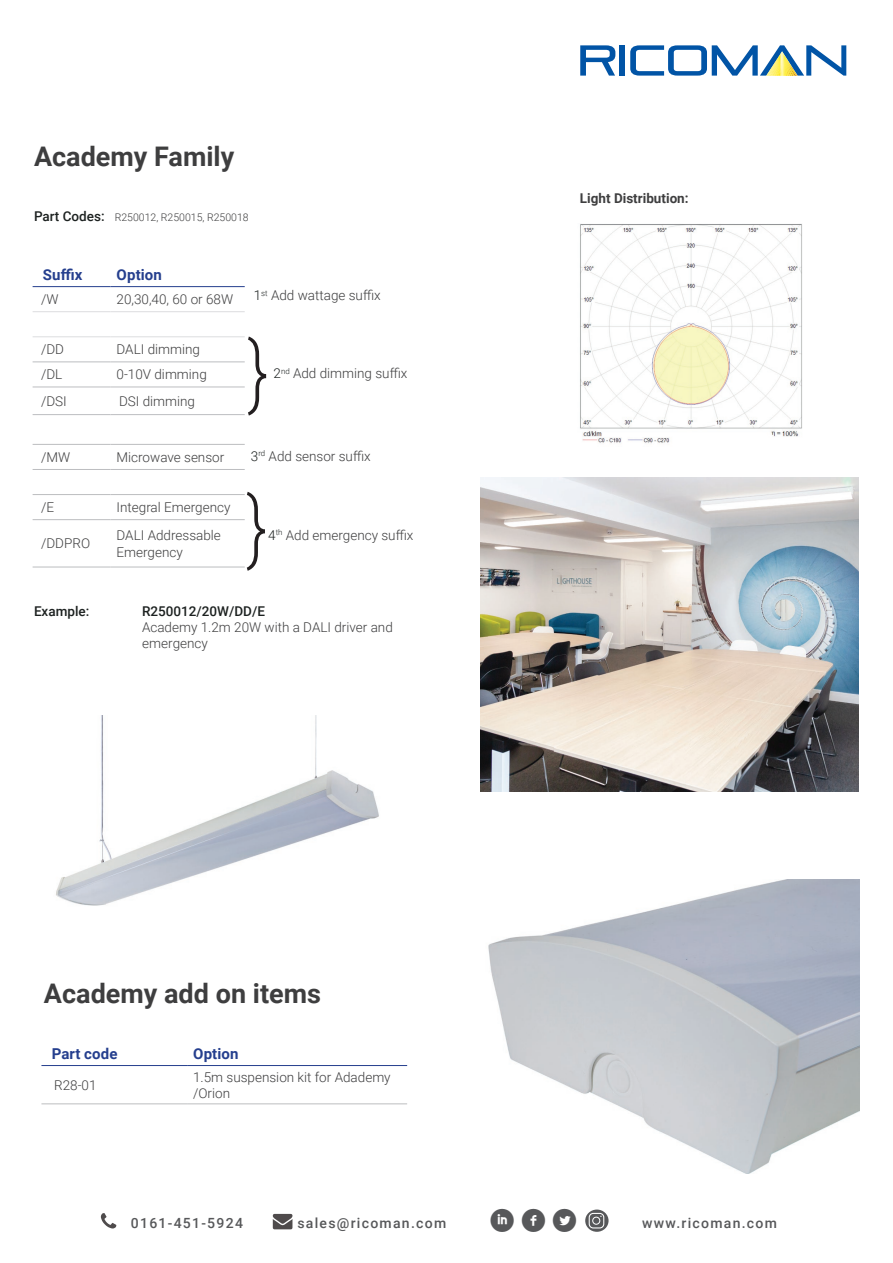
<style>
.page{position:relative;width:893px;height:1263px;background:#fff}
.page>*{position:absolute;margin:0;border:0;box-sizing:border-box;transform-origin:0 0}
.t1{font:300 80.85px "Roboto";color:#231f20;scale:.77 1}
.t2{font:32.85px "Socialico";color:#57585a}
.t3{font:700 27px "Roboto";color:#3e3e3f}
.t4{font:700 15px "Roboto";letter-spacing:.01em;color:#253f8e}
.t5{font:500 14.1px "Roboto";letter-spacing:.09em;color:#57585a}
.t6{font:300 13.5px/16.2px "Roboto";color:#3e3e3f}
.t7{font:500 13.5px "Roboto";color:#1c2120}
.t8{font:700 13.5px "Roboto";color:#3e3e3f}
.t9{font:300 10.5px "Roboto";color:#3e3e3f}
.s1{font-weight:500;font-size:13.5px;color:#1c2120}
.s2{color:#1c2120}
</style>
<div class="page">
<svg style="left:101px;top:1213px;width:16px;height:16px"></svg>
<svg style="left:272px;top:1213px;width:21px;height:16px"></svg>
<svg style="left:585px;top:1209px;width:24px;height:23px"></svg>
<div style="left:589px;top:1213px;width:15px;height:15px;border:1px solid #fff;border-radius:4px"></div>
<div style="left:592px;top:1216px;width:8px;height:9px;border:1px solid #fff;border-radius:50%"></div>
<img style="left:580px;top:224px;width:222px;height:219px">
<svg style="left:580px;top:45px;width:35px;height:31px"></svg>
<div style="left:620px;top:45px;width:5px;height:31px;background:#0154a6"></div>
<svg style="left:630px;top:45px;width:216px;height:31px"></svg>
<hr style="left:33px;top:362px;width:78px;height:1px;background:#bcbdc0">
<hr style="left:111px;top:362px;width:134px;height:1px;background:#bcbdc0">
<hr style="left:33px;top:387px;width:78px;height:1px;background:#bcbdc0">
<hr style="left:111px;top:387px;width:134px;height:1px;background:#bcbdc0">
<hr style="left:33px;top:414px;width:78px;height:1px;background:#bcbdc0">
<hr style="left:33px;top:444px;width:78px;height:1px;background:#bcbdc0">
<hr style="left:111px;top:414px;width:134px;height:1px;background:#bcbdc0">
<hr style="left:111px;top:444px;width:134px;height:1px;background:#bcbdc0">
<hr style="left:33px;top:469px;width:78px;height:1px;background:#bcbdc0">
<hr style="left:111px;top:469px;width:134px;height:1px;background:#bcbdc0">
<hr style="left:33px;top:494px;width:78px;height:1px;background:#bcbdc0">
<hr style="left:33px;top:519px;width:78px;height:1px;background:#bcbdc0">
<hr style="left:33px;top:567px;width:78px;height:1px;background:#bcbdc0">
<hr style="left:111px;top:494px;width:134px;height:1px;background:#bcbdc0">
<hr style="left:111px;top:519px;width:134px;height:1px;background:#bcbdc0">
<hr style="left:111px;top:567px;width:134px;height:1px;background:#bcbdc0">
<hr style="left:33px;top:286px;width:78px;height:1px;background:#253f8e">
<hr style="left:111px;top:286px;width:134px;height:1px;background:#253f8e">
<hr style="left:33px;top:311px;width:78px;height:1px;background:#dcdddf">
<hr style="left:111px;top:311px;width:134px;height:1px;background:#dcdddf">
<hr style="left:33px;top:336px;width:78px;height:1px;background:#dcdddf">
<hr style="left:111px;top:336px;width:134px;height:1px;background:#dcdddf">
<img style="left:488px;top:880px;width:371px;height:294px">
<hr style="left:41px;top:1103px;width:146px;height:1px;background:#bcbdc0">
<hr style="left:187px;top:1103px;width:220px;height:1px;background:#bcbdc0">
<hr style="left:41px;top:1065px;width:146px;height:1px;background:#253f8e">
<hr style="left:187px;top:1065px;width:220px;height:1px;background:#253f8e">
<img style="left:56px;top:715px;width:323px;height:191px">
<img style="left:480px;top:477px;width:379px;height:315px">
<h3 class="t3" style="left:34px;top:137px;width:202px">Academy Family</h3>
<p class="t9" style="left:34px;top:210px;width:216px"><span class="s1">Part Codes:</span> R250012, R250015, R250018</p>
<p class="t4" style="left:43px;top:264px;width:41px">Suffix</p>
<p class="t4" style="left:117px;top:264px;width:47px">Option</p>
<p class="t6" style="left:41px;top:291px;width:19px">/W</p>
<p class="t6" style="left:117px;top:291px;width:118px">20,30,40, 60 or 68W</p>
<p class="t6" style="left:41px;top:341px;width:25px">/DD</p>
<p class="t6" style="left:117px;top:341px;width:85px">DALI dimming</p>
<p class="t6" style="left:41px;top:366px;width:23px">/DL</p>
<p class="t6" style="left:117px;top:366px;width:92px">0-10V dimming</p>
<p class="t6" style="left:41px;top:392px;width:27px">/DSI</p>
<p class="t6" style="left:119px;top:392px;width:78px">DSI dimming</p>
<p class="t6" style="left:254px;top:287px;width:129px"><span class="s2">1</span><sup>st</sup> Add wattage suffix</p>
<h1 class="t1" style="left:248px;top:314px;width:28px">}</h1>
<p class="t6" style="left:274px;top:365px;width:135px"><span class="s2">2</span><sup>nd</sup> Add dimming suffix</p>
<p class="t6" style="left:41px;top:449px;width:31px">/MW</p>
<p class="t6" style="left:117px;top:449px;width:109px">Microwave sensor</p>
<p class="t6" style="left:41px;top:499px;width:15px">/E</p>
<p class="t6" style="left:117px;top:499px;width:115px">Integral Emergency</p>
<p class="t6" style="left:41px;top:535px;width:51px">/DDPRO</p>
<p class="t6" style="left:117px;top:527px;width:106px">DALI Addressable<br>Emergency</p>
<p class="t6" style="left:251px;top:447px;width:121px"><span class="s2">3</span><sup>rd</sup> Add sensor suffix</p>
<h1 class="t1" style="left:247px;top:469px;width:28px">}</h1>
<p class="t6" style="left:268px;top:526px;width:147px"><span class="s2">4</span><sup>th</sup> Add emergency suffix</p>
<p class="t7" style="left:34px;top:601px;width:57px">Example:</p>
<p class="t7" style="left:142px;top:601px;width:124px">R250012/20W/DD/E</p>
<p class="t6" style="left:142px;top:618px;width:252px">Academy 1.2m 20W with a DALI driver and emergency</p>
<h3 class="t3" style="left:44px;top:974px;width:279px">Academy add on items</h3>
<p class="t4" style="left:52px;top:1043px;width:67px">Part code</p>
<p class="t4" style="left:193px;top:1043px;width:47px">Option</p>
<p class="t6" style="left:54px;top:1076px;width:44px">R28-01</p>
<p class="t6" style="left:193px;top:1068px;width:199px">1.5m suspension kit for Adademy /Orion</p>
<p class="t8" style="left:580px;top:189px;width:110px">Light Distribution:</p>
<p class="t5" style="left:131px;top:1213px;width:114px">0161-451-5924</p>
<p class="t5" style="left:297px;top:1213px;width:150px">sales@ricoman.com</p>
<h2 class="t2" style="left:489px;top:1202px;width:90px">ifl</h2>
<p class="t5" style="left:642px;top:1213px;width:136px">www.ricoman.com</p>
</div>
